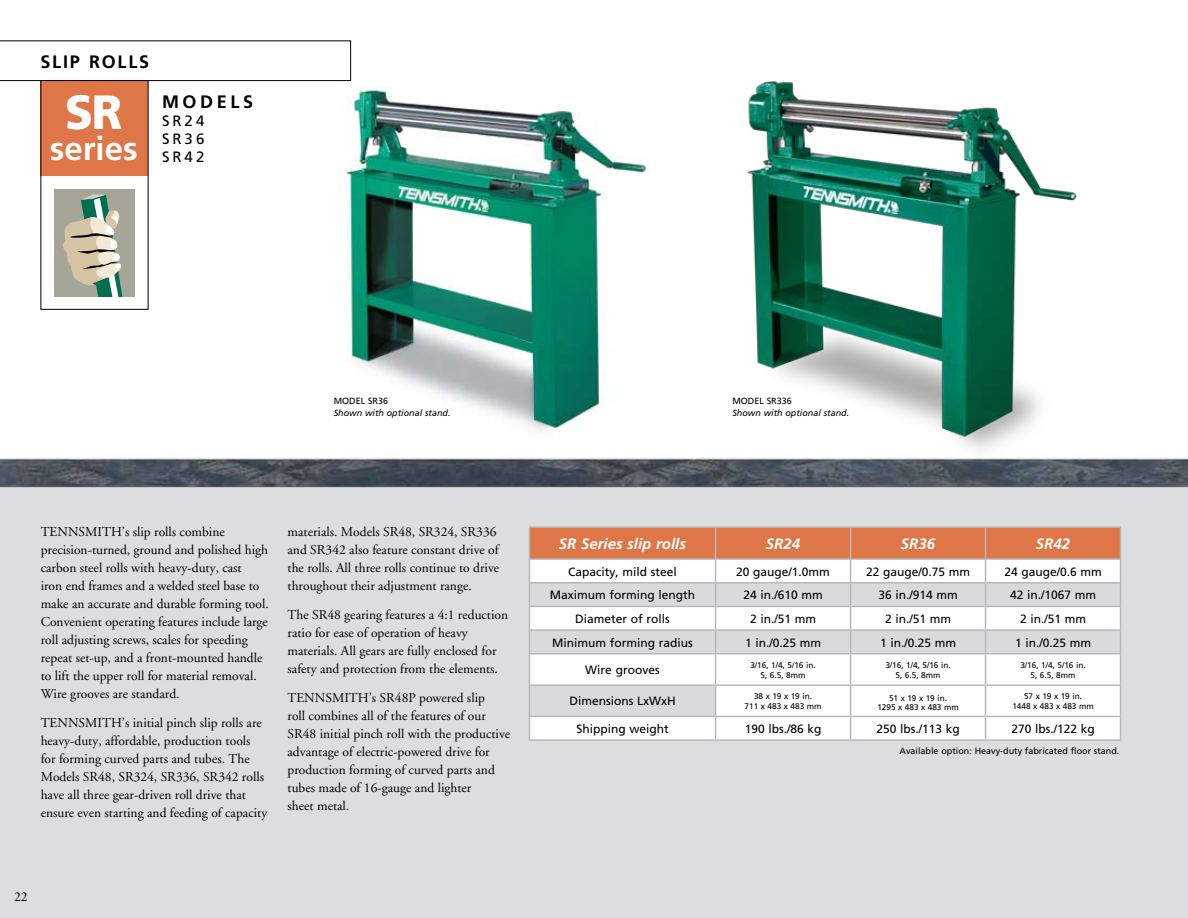
<style>
.page{position:relative;width:1188px;height:918px;background:#fff}
.page>*{position:absolute;margin:0;border:0;box-sizing:border-box;transform-origin:0 0}
.t1{font:900 48px "Frutiger";color:#fff;scale:.95 1}
.t2{font:700 33px "Frutiger";color:#fff}
.t3{font:700 18px "Frutiger";color:#000}
.t4{font:italic 700 15px "Frutiger";color:#fff}
.t5{font:15px/18px "Frutiger";letter-spacing:.2em;color:#000;text-align:justify}
.t6{font:13.5px/18px "Adobe Garamond";color:#000}
.t7{font:12px "Frutiger";color:#000}
.t8{font:9px "Frutiger";color:#000}
.t9{font:italic 9px "Frutiger";color:#000}
.t10{font:8.25px/9.9px "Frutiger";color:#000;text-align:center}
</style>
<div class="page">
<div style="left:0;top:471px;width:1188px;height:447px;background:#dcddde"></div>
<img style="left:322px;top:70px;width:327px;height:362px">
<img style="left:0;top:458px;width:1188px;height:30px">
<div style="left:530px;top:655px;width:590px;height:29px;background:#fff"></div>
<hr style="left:529px;top:526px;width:187px;height:2px;background:#b6b8ba">
<hr style="left:716px;top:526px;width:135px;height:2px;background:#b6b8ba">
<hr style="left:851px;top:526px;width:135px;height:2px;background:#b6b8ba">
<hr style="left:986px;top:526px;width:135px;height:2px;background:#b6b8ba">
<hr style="left:529px;top:654px;width:1px;height:30px;background:#b6b8ba">
<hr style="left:715px;top:654px;width:1px;height:30px;background:#b6b8ba">
<hr style="left:850px;top:654px;width:1px;height:30px;background:#b6b8ba">
<hr style="left:985px;top:654px;width:1px;height:30px;background:#b6b8ba">
<hr style="left:1120px;top:654px;width:1px;height:30px;background:#b6b8ba">
<hr style="left:529px;top:739px;width:187px;height:2px;background:#b6b8ba">
<hr style="left:716px;top:739px;width:135px;height:2px;background:#b6b8ba">
<hr style="left:851px;top:739px;width:135px;height:2px;background:#b6b8ba">
<svg style="left:529px;top:686px;width:592px;height:54px"></svg>
<hr style="left:986px;top:739px;width:135px;height:2px;background:#b6b8ba">
<hr style="left:529px;top:653px;width:187px;height:1px;background:#b6b8ba">
<hr style="left:716px;top:653px;width:135px;height:1px;background:#b6b8ba">
<hr style="left:851px;top:653px;width:135px;height:1px;background:#b6b8ba">
<svg style="left:529px;top:527px;width:592px;height:126px"></svg>
<hr style="left:986px;top:653px;width:135px;height:1px;background:#b6b8ba">
<hr style="left:529px;top:684px;width:187px;height:2px;background:#b6b8ba">
<hr style="left:529px;top:686px;width:1px;height:30px;background:#b6b8ba">
<hr style="left:529px;top:716px;width:187px;height:1px;background:#b6b8ba">
<hr style="left:715px;top:686px;width:1px;height:30px;background:#b6b8ba">
<hr style="left:850px;top:686px;width:1px;height:30px;background:#b6b8ba">
<hr style="left:985px;top:686px;width:1px;height:30px;background:#b6b8ba">
<hr style="left:1120px;top:686px;width:1px;height:30px;background:#b6b8ba">
<hr style="left:716px;top:684px;width:135px;height:2px;background:#b6b8ba">
<hr style="left:851px;top:684px;width:135px;height:2px;background:#b6b8ba">
<hr style="left:986px;top:684px;width:135px;height:2px;background:#b6b8ba">
<hr style="left:716px;top:716px;width:135px;height:1px;background:#b6b8ba">
<hr style="left:851px;top:716px;width:135px;height:1px;background:#b6b8ba">
<hr style="left:986px;top:716px;width:135px;height:1px;background:#b6b8ba">
<svg style="left:0;top:40px;width:351px;height:41px"></svg>
<div style="left:40px;top:81px;width:108px;height:94px;background:#df7647"></div>
<div style="left:40px;top:80px;width:108px;height:230px;border:1px solid #000"></div>
<div style="left:54px;top:189px;width:81px;height:108px;background:#a6a698"></div>
<svg style="left:62px;top:195px;width:61px;height:102px"></svg>
<img style="left:716px;top:81px;width:388px;height:403px">
<h3 class="t3" style="left:40px;top:51px;width:11px">SLIP</h3>
<h3 class="t3" style="left:89px;top:51px;width:26px">ROLLS</h3>
<h1 class="t1" style="left:65px;top:83px;width:61px">SR</h1>
<h2 class="t2" style="left:50px;top:129px;width:90px">SERIES</h2>
<h3 class="t3" style="left:162px;top:92px;width:68px">MO DELS</h3>
<p class="t5" style="left:162px;top:112px;width:44px">SR24<br>SR36<br>SR42</p>
<p class="t8" style="left:334px;top:395px;width:56px">MODEL SR36</p>
<p class="t9" style="left:334px;top:407px;width:118px">Shown with optional stand.</p>
<p class="t8" style="left:732px;top:395px;width:61px">MODEL SR336</p>
<p class="t9" style="left:732px;top:407px;width:118px">Shown with optional stand.</p>
<p class="t6" style="left:41px;top:523px;width:230px">TENNSMITH’s slip rolls combine precision-turned, ground and polished high carbon steel rolls with heavy-duty, cast<br>iron end frames and a welded steel base to make an accurate and durable forming tool.<br>Convenient operating features include large roll adjusting screws, scales for speeding repeat set-up, and a front-mounted handle to lift the upper roll for material removal.<br>Wire grooves are standard.</p>
<p class="t6" style="left:41px;top:714px;width:228px">TENNSMITH’s initial pinch slip rolls are heavy-duty, affordable, production tools for forming curved parts and tubes. The Models SR48, SR324, SR336, SR342 rolls have all three gear-driven roll drive that ensure even starting and feeding of capacity</p>
<p class="t6" style="left:288px;top:523px;width:213px">materials. Models SR48, SR324, SR336 and SR342 also feature constant drive of the rolls. All three rolls continue to drive throughout their adjustment range.</p>
<p class="t6" style="left:288px;top:606px;width:222px">The SR48 gearing features a 4:1 reduction ratio for ease of operation of heavy materials. All gears are fully enclosed for safety and protection from the elements.</p>
<p class="t6" style="left:288px;top:689px;width:224px">TENNSMITH’s SR48P powered slip<br>roll combines all of the features of our SR48 initial pinch roll with the productive advantage of electric-powered drive for production forming of curved parts and tubes made of 16-gauge and lighter<br>sheet metal.</p>
<p class="t6" style="left:14px;top:888px;width:15px">22</p>
<p class="t4" style="left:559px;top:535px;width:129px">SR Series slip rolls</p>
<p class="t4" style="left:766px;top:535px;width:36px">SR24</p>
<p class="t4" style="left:901px;top:535px;width:36px">SR36</p>
<p class="t4" style="left:1036px;top:535px;width:36px">SR42</p>
<p class="t7" style="left:568px;top:564px;width:110px">Capacity, mild steel</p>
<p class="t7" style="left:736px;top:564px;width:95px">20 gauge/1.0mm</p>
<p class="t7" style="left:866px;top:564px;width:106px">22 gauge/0.75 mm</p>
<p class="t7" style="left:1004px;top:564px;width:99px">24 gauge/0.6 mm</p>
<p class="t7" style="left:550px;top:588px;width:147px">Maximum forming length</p>
<p class="t7" style="left:743px;top:588px;width:81px">24 in./610 mm</p>
<p class="t7" style="left:878px;top:588px;width:81px">36 in./914 mm</p>
<p class="t7" style="left:1010px;top:588px;width:88px">42 in./1067 mm</p>
<p class="t7" style="left:575px;top:612px;width:96px">Diameter of rolls</p>
<p class="t7" style="left:750px;top:612px;width:68px">2 in./51 mm</p>
<p class="t7" style="left:885px;top:612px;width:68px">2 in./51 mm</p>
<p class="t7" style="left:1020px;top:612px;width:68px">2 in./51 mm</p>
<p class="t7" style="left:552px;top:635px;width:142px">Minimum forming radius</p>
<p class="t7" style="left:745px;top:635px;width:78px">1 in./0.25 mm</p>
<p class="t7" style="left:880px;top:635px;width:78px">1 in./0.25 mm</p>
<p class="t7" style="left:1015px;top:635px;width:78px">1 in./0.25 mm</p>
<p class="t7" style="left:585px;top:663px;width:76px">Wire grooves</p>
<p class="t10" style="left:750px;top:660px;width:67px">3/16, 1/4, 5/16 in.<br>5, 6.5, 8mm</p>
<p class="t10" style="left:885px;top:660px;width:67px">3/16, 1/4, 5/16 in.<br>5, 6.5, 8mm</p>
<p class="t10" style="left:1020px;top:660px;width:67px">3/16, 1/4, 5/16 in.<br>5, 6.5, 8mm</p>
<p class="t7" style="left:569px;top:694px;width:108px">Dimensions LxWxH</p>
<p class="t10" style="left:745px;top:691px;width:78px">38 x 19 x 19 in.<br>711 x 483 x 483 mm</p>
<p class="t10" style="left:877px;top:693px;width:83px">51 x 19 x 19 in.<br>1295 x 483 x 483 mm</p>
<p class="t10" style="left:1012px;top:691px;width:83px">57 x 19 x 19 in.<br>1448 x 483 x 483 mm</p>
<p class="t7" style="left:576px;top:722px;width:94px">Shipping weight</p>
<p class="t7" style="left:745px;top:722px;width:78px">190 lbs./86 kg</p>
<p class="t7" style="left:876px;top:722px;width:85px">250 lbs./113 kg</p>
<p class="t7" style="left:1011px;top:722px;width:85px">270 lbs./122 kg</p>
<p class="t8" style="left:900px;top:745px;width:221px">Available option: Heavy-duty fabricated floor stand.</p>
</div>
